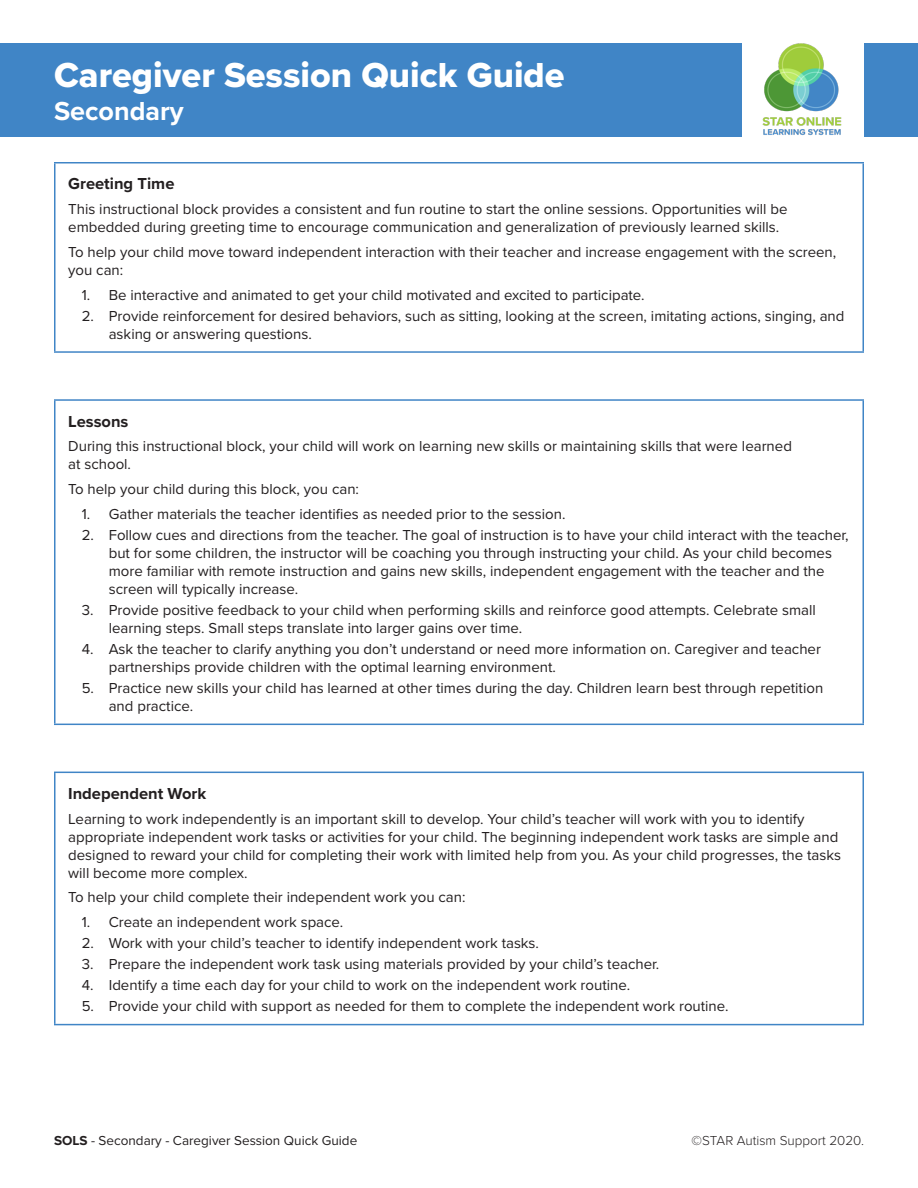
<style>
.page{position:relative;width:918px;height:1188px;background:#fff}
.page>*{position:absolute;margin:0;border:0;box-sizing:border-box;transform-origin:0 0}
.t1{font:36px "Proxima Nova Extrabld";color:#fff}
.t2{font:700 27px "Proxima Nova";color:#fff}
.Table_Header_1{font:700 16.5px "Proxima Nova";color:#231f20}
.Body{font:15px/18px "Proxima Nova";color:#231f20}
.t3{font:13.5px "Proxima Nova";color:#231f20}
.t4{font:300 13.5px "Proxima Nova";color:#231f20}
.s1{font-weight:700}
</style>
<div class="page">
<div style="left:0;top:43px;width:742px;height:93px;background:#4085c6"></div>
<img style="left:762px;top:43px;width:80px;height:93px">
<div style="left:864px;top:43px;width:54px;height:93px;background:#4085c6"></div>
<hr style="left:54px;top:163px;width:2px;height:188px;background:#4085c6">
<hr style="left:54px;top:162px;width:810px;height:2px;background:#4085c6">
<hr style="left:862px;top:163px;width:2px;height:188px;background:#4085c6">
<hr style="left:54px;top:351px;width:810px;height:2px;background:#4085c6">
<hr style="left:54px;top:401px;width:2px;height:323px;background:#4085c6">
<hr style="left:54px;top:399px;width:810px;height:2px;background:#4085c6">
<hr style="left:862px;top:401px;width:2px;height:323px;background:#4085c6">
<hr style="left:54px;top:724px;width:810px;height:1px;background:#4085c6">
<hr style="left:54px;top:773px;width:2px;height:251px;background:#4085c6">
<hr style="left:54px;top:772px;width:810px;height:1px;background:#4085c6">
<hr style="left:862px;top:773px;width:2px;height:251px;background:#4085c6">
<hr style="left:54px;top:1024px;width:810px;height:1px;background:#4085c6">
<h1 class="t1" style="left:54px;top:48px;width:512px">Caregiver Session Quick Guide</h1>
<h2 class="t2" style="left:54px;top:91px;width:131px">Secondary</h2>
<p class="Table_Header_1" style="left:68px;top:171px;width:108px">Greeting Time</p>
<p class="Body" style="left:68px;top:199px;width:721px">This instructional block provides a consistent and fun routine to start the online sessions. Opportunities will be embedded during greeting time to encourage communication and generalization of previously learned skills.</p>
<p class="Body" style="left:68px;top:242px;width:770px">To help your child move toward independent interaction with their teacher and increase engagement with the screen, you can:</p>
<p class="Body" style="left:82px;top:285px;width:565px">1. Be interactive and animated to get your child motivated and excited to participate.</p>
<p class="Body" style="left:109px;top:306px;width:737px;text-indent:-27px">2. Provide reinforcement for desired behaviors, such as sitting, looking at the screen, imitating actions, singing, and asking or answering questions.</p>
<p class="Table_Header_1" style="left:68px;top:409px;width:62px">Lessons</p>
<p class="Body" style="left:68px;top:437px;width:725px">During this instructional block, your child will work on learning new skills or maintaining skills that were learned at school.</p>
<p class="Body" style="left:68px;top:479px;width:292px">To help your child during this block, you can:</p>
<p class="Body" style="left:82px;top:504px;width:485px">1. Gather materials the teacher identifies as needed prior to the session.</p>
<p class="Body" style="left:109px;top:525px;width:741px;text-indent:-27px">2. Follow cues and directions from the teacher. The goal of instruction is to have your child interact with the teacher, but for some children, the instructor will be coaching you through instructing your child. As your child becomes more familiar with remote instruction and gains new skills, independent engagement with the teacher and the screen will typically increase.</p>
<p class="Body" style="left:109px;top:600px;width:709px;text-indent:-27px">3. Provide positive feedback to your child when performing skills and reinforce good attempts. Celebrate small learning steps. Small steps translate into larger gains over time.</p>
<p class="Body" style="left:109px;top:639px;width:714px;text-indent:-27px">4. Ask the teacher to clarify anything you don’t understand or need more information on. Caregiver and teacher partnerships provide children with the optimal learning environment.</p>
<p class="Body" style="left:109px;top:678px;width:716px;text-indent:-27px">5. Practice new skills your child has learned at other times during the day. Children learn best through repetition and practice.</p>
<p class="Table_Header_1" style="left:68px;top:781px;width:140px">Independent Work</p>
<p class="Body" style="left:68px;top:809px;width:774px">Learning to work independently is an important skill to develop. Your child’s teacher will work with you to identify appropriate independent work tasks or activities for your child. The beginning independent work tasks are simple and designed to reward your child for completing their work with limited help from you. As your child progresses, the tasks will become more complex.</p>
<p class="Body" style="left:68px;top:888px;width:399px">To help your child complete their independent work you can:</p>
<p class="Body" style="left:82px;top:912px;width:263px">1. Create an independent work space.</p>
<p class="Body" style="left:82px;top:933px;width:459px">2. Work with your child’s teacher to identify independent work tasks.</p>
<p class="Body" style="left:82px;top:954px;width:579px">3. Prepare the independent work task using materials provided by your child’s teacher.</p>
<p class="Body" style="left:82px;top:975px;width:550px">4. Identify a time each day for your child to work on the independent work routine.</p>
<p class="Body" style="left:82px;top:996px;width:648px">5. Provide your child with support as needed for them to complete the independent work routine.</p>
<p class="t3" style="left:54px;top:1130px;width:305px"><span class="s1">SOLS</span> - Secondary - Caregiver Session Quick Guide</p>
<p class="t4" style="left:692px;top:1130px;width:174px">©STAR Autism Support 2020.</p>
</div>
